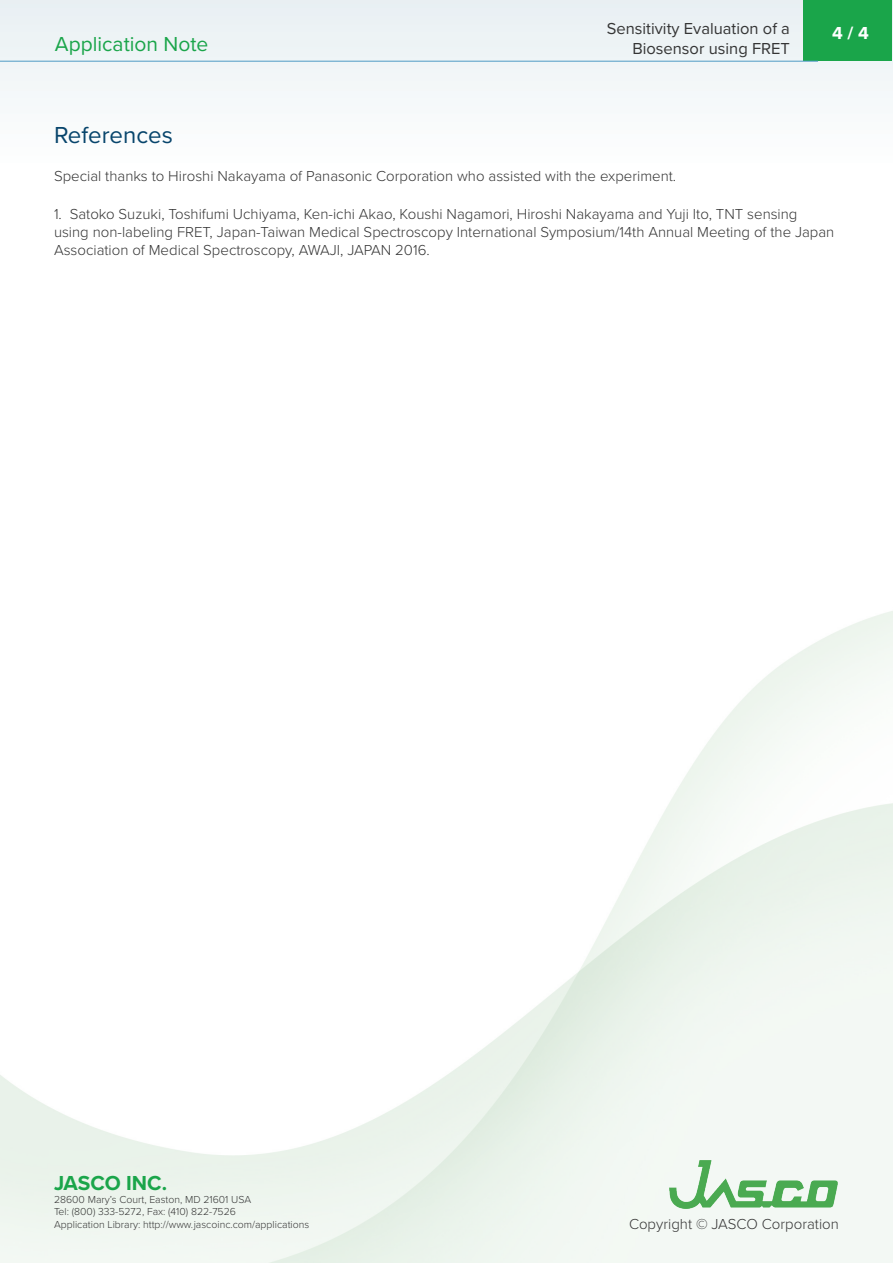
<style>
.page{position:relative;width:893px;height:1263px;background:#fff}
.page>*{position:absolute;margin:0;border:0;box-sizing:border-box;transform-origin:0 0}
.Paragraph{font:24px "Proxima Nova";color:#08456c}
.t1{font:21px "Proxima Nova";color:#1aa54a}
.t2{font:700 21px "Proxima Nova";color:#1aa54a}
.t3{font:700 18px "Proxima Nova";color:#fff}
.t4{font:16.5px/19.8px "Proxima Nova";color:#353535;text-align:right}
.Paragraph-2{font:300 15px/18px "Proxima Nova";color:#353535}
.t5{font:300 10.5px/12.6px "Proxima Nova";color:#353535}
</style>
<div class="page">
<div style="left:0;top:1px;width:893px;height:168px;background:#f3f7f8"></div>
<div style="left:804px;top:1px;width:88px;height:60px;background:#1aa54a"></div>
<hr style="left:0;top:61px;width:818px;height:1px;background:#4f9ac4">
<img style="left:669px;top:1160px;width:168px;height:49px">
<h2 class="t1" style="left:55px;top:29px;width:155px">Application Note</h2>
<p class="t4" style="left:607px;top:18px;width:185px">Sensitivity Evaluation of a<br>Biosensor using FRET</p>
<p class="t3" style="left:832px;top:20px;width:38px">4 / 4</p>
<p class="Paragraph" style="left:54px;top:117px;width:120px">References</p>
<p class="Paragraph-2" style="left:54px;top:166px;width:624px">Special thanks to Hiroshi Nakayama of Panasonic Corporation who assisted with the experiment.</p>
<p class="Paragraph-2" style="left:54px;top:205px;width:782px">1. Satoko Suzuki, Toshifumi Uchiyama, Ken-ichi Akao, Koushi Nagamori, Hiroshi Nakayama and Yuji Ito, TNT sensing using non-labeling FRET, Japan-Taiwan Medical Spectroscopy International Symposium/14th Annual Meeting of the Japan<br>Association of Medical Spectroscopy, AWAJI, JAPAN 2016.</p>
<h2 class="t2" style="left:54px;top:1167px;width:115px">JASCO INC.</h2>
<p class="t5" style="left:54px;top:1192px;width:257px">28600 Mary’s Court, Easton, MD 21601 USA<br>Tel: (800) 333-5272, Fax: (410) 822-7526<br>Application Library: http://www.jascoinc.com/applications</p>
<p class="Paragraph-2" style="left:629px;top:1214px;width:211px">Copyright © JASCO Corporation</p>
</div>
